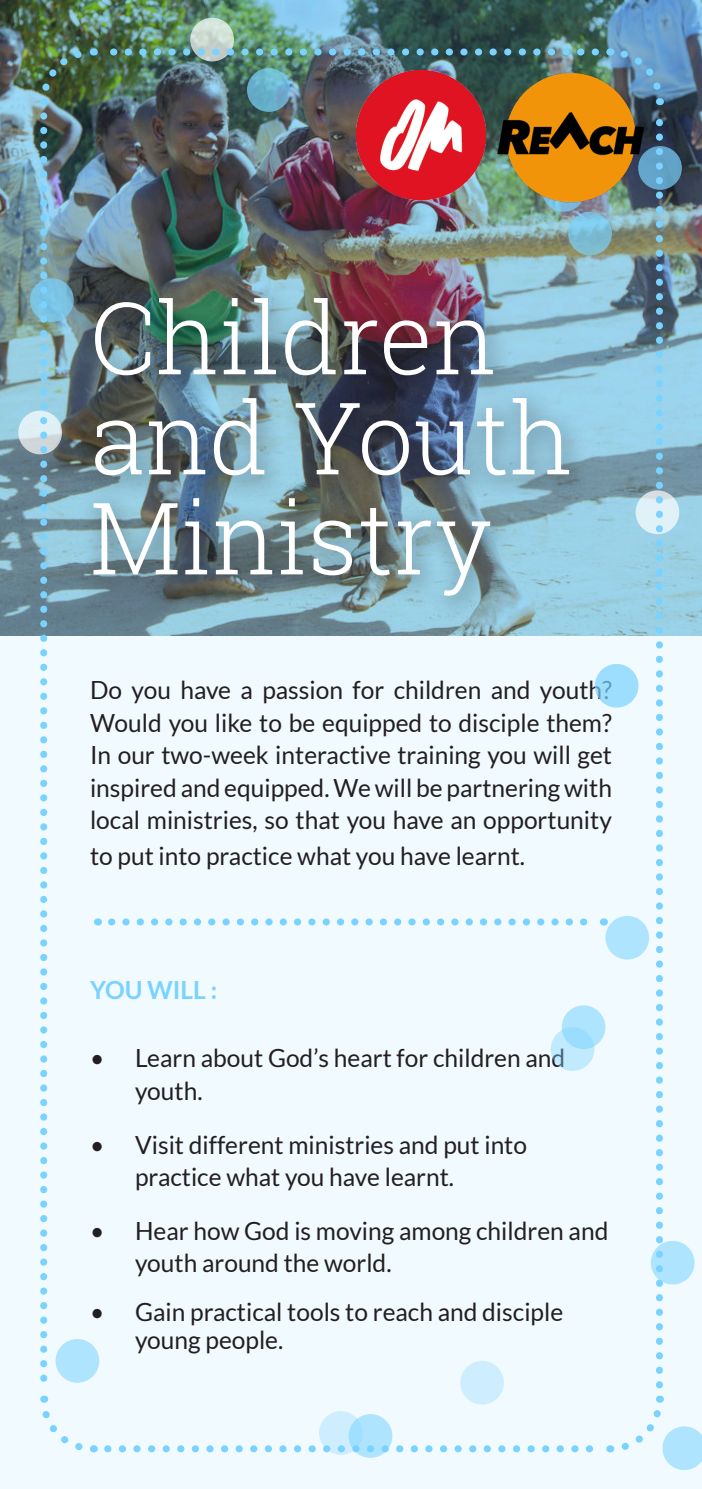
<style>
.page{position:relative;width:702px;height:1489px;background:#fff}
.page>*{position:absolute;margin:0;border:0;box-sizing:border-box;transform-origin:0 0}
.t1{font:300 100px/100px "Roboto Slab";color:#fff}
.t2{font:25px/32.5px "Lato";color:#231f20}
.t3{font:700 25px "Lato";color:#7ad3ff}
</style>
<div class="page">
<img style="left:0;top:0;width:702px;height:1488px">
<div style="left:348px;top:1413px;width:44px;height:44px;background:#afe4ff;border-radius:50%"></div>
<svg style="left:319px;top:1410px;width:43px;height:44px"></svg>
<div style="left:460px;top:1360px;width:44px;height:44px;background:#ceeeff;border-radius:50%"></div>
<div style="left:650px;top:1240px;width:44px;height:44px;background:#afe4ff;border-radius:50%"></div>
<div style="left:561px;top:1005px;width:44px;height:44px;background:#afe4ff;border-radius:50%"></div>
<svg style="left:550px;top:1027px;width:44px;height:43px"></svg>
<svg style="left:542px;top:168px;width:43px;height:44px"></svg>
<svg style="left:247px;top:68px;width:44px;height:44px;fill:#6aafcb"></svg>
<svg style="left:635px;top:490px;width:44px;height:44px"></svg>
<svg style="left:190px;top:18px;width:44px;height:43px"></svg>
<svg style="left:18px;top:410px;width:44px;height:44px"></svg>
<svg style="left:30px;top:278px;width:44px;height:44px"></svg>
<svg style="left:568px;top:212px;width:44px;height:43px"></svg>
<div style="left:638px;top:146px;width:44px;height:44px;background:#62a3c7;border-radius:50%"></div>
<svg style="left:594px;top:664px;width:44px;height:43px"></svg>
<div style="left:73px;top:280px;width:523px;height:345px;background:#231f20;opacity:.33"></div>
<img style="left:497px;top:64px;width:106px;height:146px">
<svg style="left:108px;top:1444px;width:494px;height:8px"></svg>
<img style="left:100px;top:48px;width:495px;height:8px">
<img style="left:36px;top:45px;width:51px;height:60px">
<svg style="left:616px;top:1395px;width:86px;height:74px"></svg>
<svg style="left:112px;top:918px;width:484px;height:7px"></svg>
<svg style="left:37px;top:116px;width:61px;height:1340px"></svg>
<svg style="left:603px;top:44px;width:63px;height:1340px"></svg>
<img style="left:356px;top:71px;width:129px;height:128px">
<h1 class="t1" style="left:90px;top:285px;width:484px">Children and Youth<br>Ministry</h1>
<p class="t2" style="left:90px;top:674px;width:523px;text-align:justify">Do you have a passion for children and youth?<br>Would you like to be equipped to disciple them?<br>In our two-week interactive training you will get inspired and equipped. We will be partnering with local ministries, so that you have an opportunity</p>
<p class="t2" style="left:90px;top:840px;width:436px">to put into practice what you have learnt.</p>
<p class="t3" style="left:90px;top:975px;width:129px">YOU WILL :</p>
<p class="t2" style="left:135px;top:1041px;width:431px;text-indent:-45px">• Learn about God’s heart for children and youth.</p>
<p class="t2" style="left:135px;top:1127px;width:393px;text-indent:-45px">• Visit different ministries and put into practice what you have learnt.</p>
<p class="t2" style="left:135px;top:1214px;width:475px;text-indent:-45px">• Hear how God is moving among children and youth around the world.</p>
<p class="t2" style="left:135px;top:1297px;width:429px;line-height:27.5px;text-indent:-45px">• Gain practical tools to reach and disciple young people.</p>
</div>
